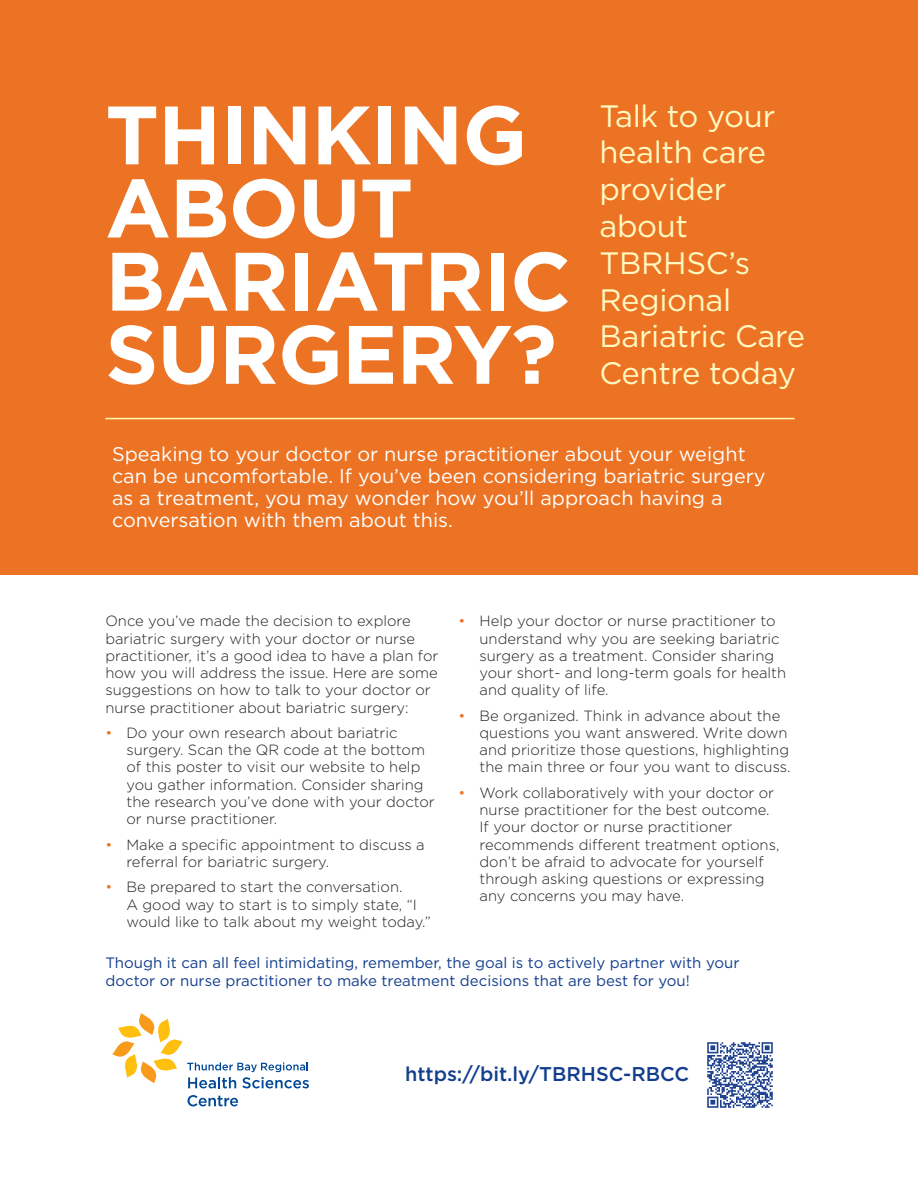
<style>
.page{position:relative;width:918px;height:1188px;background:#fff}
.page>*{position:absolute;margin:0;border:0;box-sizing:border-box;transform-origin:0 0}
.t1{font:700 82.65px/73.2px "Gotham";letter-spacing:-.01em;color:#fff}
.t2{font:30.9px/36.8px "Gotham";letter-spacing:-.01em;color:#fffac2}
.t3{font:500 19.95px "Gotham";color:#133e8d}
.t4{font:19.8px/21.9px "Gotham";color:#fff}
.t5{font:15px/18px "Gotham";color:#133e8d}
.t6{font:300 14.7px/17.2px "Gotham";color:#231f20}
.s1{color:#ec7323}
</style>
<div class="page">
<div style="left:0;top:0;width:918px;height:575px;background:#ec7323"></div>
<svg style="left:112px;top:1013px;width:197px;height:75px"></svg>
<svg style="left:188px;top:1095px;width:50px;height:11px"></svg>
<img style="left:707px;top:1042px;width:66px;height:66px">
<hr style="left:105px;top:418px;width:690px;height:1px;background:#fff9b0">
<p class="t1" style="left:105px;top:96px;width:467px">THINKING<br>ABOUT<br>BARIATRIC<br>SURGERY?</p>
<p class="t2" style="left:599px;top:97px;width:207px">Talk to your health care provider about<br>TBRHSC’s<br>Regional<br>Bariatric Care<br>Centre today</p>
<p class="t4" style="left:112px;top:443px;width:655px">Speaking to your doctor or nurse practitioner about your weight can be uncomfortable. If you’ve been considering bariatric surgery as a treatment, you may wonder how you’ll approach having a conversation with them about this.</p>
<p class="t6" style="left:105px;top:612px;width:335px">Once you’ve made the decision to explore bariatric surgery with your doctor or nurse practitioner, it’s a good idea to have a plan for how you will address the issue. Here are some suggestions on how to talk to your doctor or nurse practitioner about bariatric surgery:</p>
<p class="t6" style="left:126px;top:724px;width:310px;text-indent:-21px"><span class="s1">•</span> Do your own research about bariatric surgery. Scan the QR code at the bottom of this poster to visit our website to help you gather information. Consider sharing the research you’ve done with your doctor or nurse practitioner.</p>
<p class="t6" style="left:126px;top:835px;width:300px;text-indent:-21px"><span class="s1">•</span> Make a specific appointment to discuss a referral for bariatric surgery.</p>
<p class="t6" style="left:126px;top:878px;width:306px;text-indent:-21px"><span class="s1">•</span> Be prepared to start the conversation.<br>A good way to start is to simply state, “I would like to talk about my weight today.”</p>
<p class="t6" style="left:480px;top:612px;width:308px;text-indent:-21px"><span class="s1">•</span> Help your doctor or nurse practitioner to understand why you are seeking bariatric surgery as a treatment. Consider sharing your short- and long-term goals for health and quality of life.</p>
<p class="t6" style="left:480px;top:707px;width:313px;text-indent:-21px"><span class="s1">•</span> Be organized. Think in advance about the questions you want answered. Write down and prioritize those questions, highlighting the main three or four you want to discuss.</p>
<p class="t6" style="left:480px;top:784px;width:301px;text-indent:-21px"><span class="s1">•</span> Work collaboratively with your doctor or nurse practitioner for the best outcome.<br>If your doctor or nurse practitioner recommends different treatment options, don’t be afraid to advocate for yourself through asking questions or expressing any concerns you may have.</p>
<p class="t5" style="left:105px;top:953px;width:636px">Though it can all feel intimidating, remember, the goal is to actively partner with your doctor or nurse practitioner to make treatment decisions that are best for you!</p>
<p class="t3" style="left:405px;top:1063px;width:286px">https://bit.ly/TBRHSC-RBCC</p>
</div>
